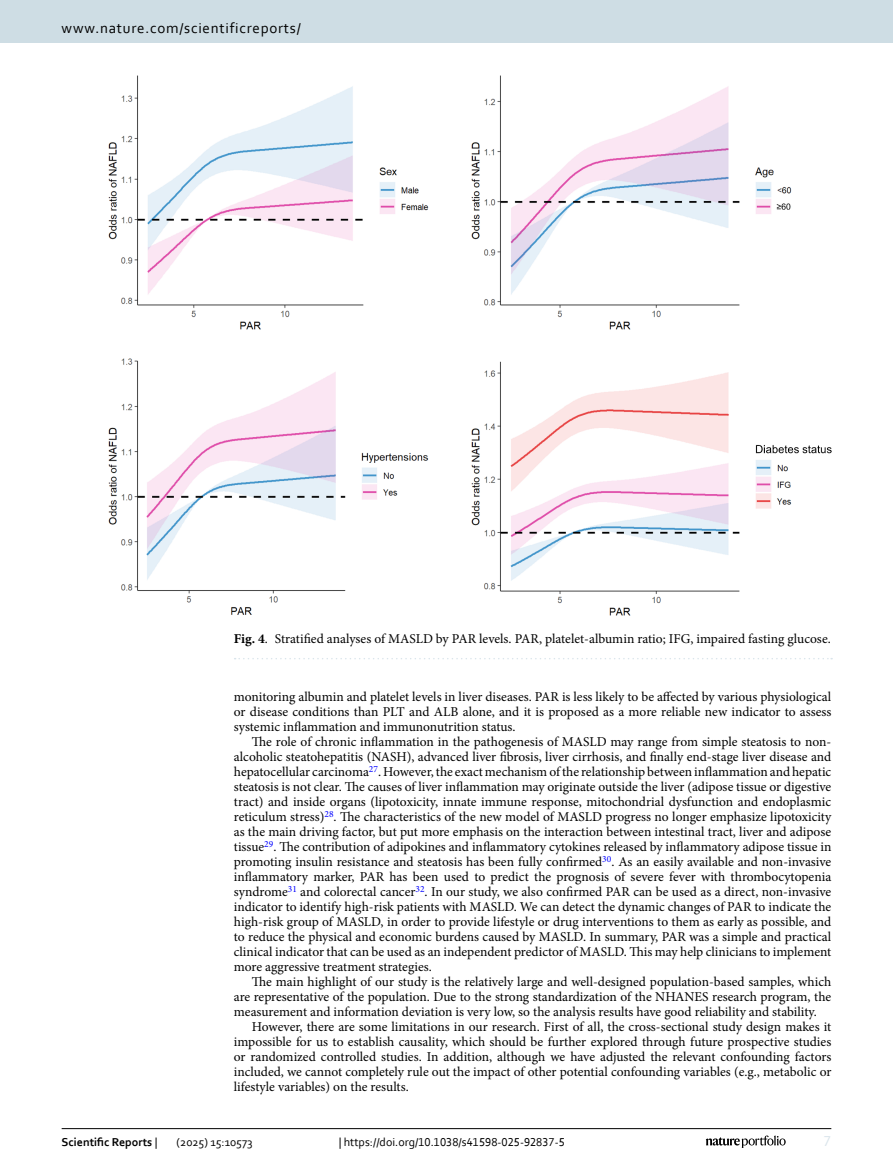
<style>
.page{position:relative;width:893px;height:1174px;background:#fff}
.page>*{position:absolute;margin:0;border:0;box-sizing:border-box;transform-origin:0 0}
.t1{font:15px "Corbel";letter-spacing:.05em;color:#000}
.t2{font:15px "Corbel";color:#d9e4eb}
.Body_Text_Indent{font:13.5px/15px "Minion Pro";letter-spacing:-.005em;color:#000;text-align:justify}
.Figure_Caption{font:13.5px "Minion Pro";color:#000}
.t3{font:12px "Corbel";color:#000}
.t4{font:700 12px "Corbel";color:#000}
.s1{font-weight:700}
.s2{font-weight:400}
</style>
<div class="page">
<img style="left:108px;top:76px;width:723px;height:539px">
<svg style="left:235px;top:658px;width:597px;height:1px"></svg>
<hr style="left:62px;top:1128px;width:769px;height:1px;background:#000">
<svg style="left:706px;top:1135px;width:80px;height:12px"></svg>
<div style="left:0;top:0;width:893px;height:43px;background:#cedde4"></div>
<p class="t1" style="left:62px;top:18px;width:241px">www.nature.com/scientificreports/</p>
<p class="Figure_Caption" style="left:234px;top:630px;width:598px"><span class="s1">Fig. 4</span>. Stratified analyses of MASLD by PAR levels. PAR, platelet-albumin ratio; IFG, impaired fasting glucose.</p>
<p class="Body_Text_Indent" style="left:234px;top:689px;width:599px">monitoring albumin and platelet levels in liver diseases. PAR is less likely to be affected by various physiological or disease conditions than PLT and ALB alone, and it is proposed as a more reliable new indicator to assess systemic inflammation and immunonutrition status.</p>
<p class="Body_Text_Indent" style="left:234px;top:734px;width:599px;text-indent:18px">The role of chronic inflammation in the pathogenesis of MASLD may range from simple steatosis to non&shy;alcoholic steatohepatitis (NASH), advanced liver fibrosis, liver cirrhosis, and finally end-stage liver disease and hepatocellular carcinoma<sup>27</sup>. However, the exact mechanism of the relationship between inflammation and hepatic steatosis is not clear. The causes of liver inflammation may originate outside the liver (adipose tissue or digestive tract) and inside organs (lipotoxicity, innate immune response, mitochondrial dysfunction and endoplasmic reticulum stress)<sup>28</sup>. The characteristics of the new model of MASLD progress no longer emphasize lipotoxicity as the main driving factor, but put more emphasis on the interaction between intestinal tract, liver and adipose tissue<sup>29</sup>. The contribution of adipokines and inflammatory cytokines released by inflammatory adipose tissue in promoting insulin resistance and steatosis has been fully confirmed<sup>30</sup>. As an easily available and non-invasive inflammatory marker, PAR has been used to predict the prognosis of severe fever with thrombocytopenia syndrome<sup>31</sup> and colorectal cancer<sup>32</sup>. In our study, we also confirmed PAR can be used as a direct, non-invasive indicator to identify high-risk patients with MASLD. We can detect the dynamic changes of PAR to indicate the high-risk group of MASLD, in order to provide lifestyle or drug interventions to them as early as possible, and to reduce the physical and economic burdens caused by MASLD. In summary, PAR was a simple and practical clinical indicator that can be used as an independent predictor of MASLD. This may help clinicians to implement more aggressive treatment strategies.</p>
<p class="Body_Text_Indent" style="left:234px;top:974px;width:599px;text-indent:18px">The main highlight of our study is the relatively large and well-designed population-based samples, which are representative of the population. Due to the strong standardization of the NHANES research program, the measurement and information deviation is very low, so the analysis results have good reliability and stability.</p>
<p class="Body_Text_Indent" style="left:234px;top:1019px;width:599px;text-indent:18px">However, there are some limitations in our research. First of all, the cross-sectional study design makes it impossible for us to establish causality, which should be further explored through future prospective studies or randomized controlled studies. In addition, although we have adjusted the relevant confounding factors included, we cannot completely rule out the impact of other potential confounding variables (e.g., metabolic or lifestyle variables) on the results.</p>
<p class="t4" style="left:62px;top:1134px;width:97px">Scientific Reports <span class="s2">|</span></p>
<p class="t3" style="left:177px;top:1134px;width:77px">(2025) 15:10573</p>
<p class="t3" style="left:339px;top:1134px;width:228px">| https://doi.org/10.1038/s41598-025-92837-5</p>
<p class="t2" style="left:824px;top:1132px;width:9px">7</p>
</div>
